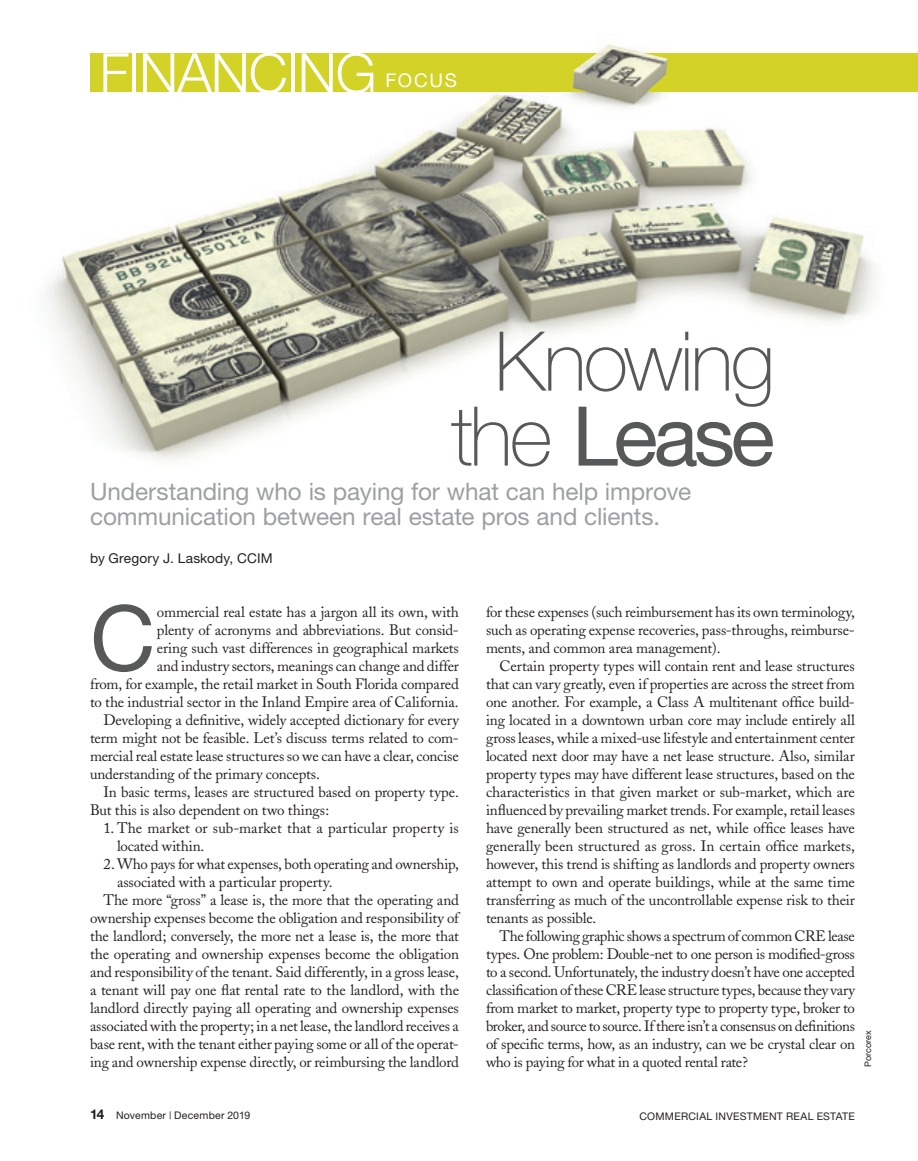
<style>
.page{position:relative;width:918px;height:1161px;background:#fff}
.page>*{position:absolute;margin:0;border:0;box-sizing:border-box;transform-origin:0 0}
.t1{font:90.6px "Helvetica Neue";color:#57585a}
.t2{font:100 82.5px/75px "Helvetica Neue";letter-spacing:-.035em;color:#57585a;text-align:center}
.t3{font:300 55.35px "Helvetica Neue";letter-spacing:-.02em;color:#fff}
.t4{font:24px/25.5px "Helvetica Neue";letter-spacing:-.005em;color:#9d9fa2}
.t5{font:18.9px "Helvetica Neue";letter-spacing:.095em;color:#fff}
.t6{font:15px/18px "Adobe Caslon";letter-spacing:-.01em;color:#231f20;text-align:justify}
.t7{font:13.5px "Helvetica Neue";letter-spacing:.01em;color:#231f20}
.t8{font:10.5px "Helvetica Neue";letter-spacing:.025em;color:#231f20}
.t9{font:9px "Helvetica Neue";color:#231f20}
.s1{font-weight:400}
.s2{font-weight:700;font-size:13.5px}
</style>
<div class="page">
<img style="left:47px;top:92px;width:827px;height:369px">
<div style="left:90px;top:53px;width:828px;height:39px;background:#d3d226"></div>
<img style="left:573px;top:44px;width:95px;height:60px">
<h3 class="t3" style="left:99px;top:39px;width:279px">FINANCING</h3>
<p class="t5" style="left:385px;top:69px;width:73px">FOCUS</p>
<h2 class="t2" style="left:451px;top:324px;width:325px">Knowing the <span class="s1">Lease</span></h2>
<h3 class="t4" style="left:90px;top:478px;width:603px">Understanding who is paying for what can help improve communication between real estate pros and clients.</h3>
<p class="t7" style="left:90px;top:550px;width:184px">by Gregory J. Laskody, CCIM</p>
<h1 class="t1" style="left:90px;top:584px;width:67px">C</h1>
<p class="t6" style="left:157px;top:603px;width:304px">ommercial real estate has a jargon all its own, with</p>
<p class="t6" style="left:157px;top:621px;width:304px">plenty of acronyms and abbreviations. But consid-</p>
<p class="t6" style="left:157px;top:639px;width:304px">ering such vast differences in geographical markets</p>
<p class="t6" style="left:157px;top:657px;width:304px">and industry sectors, meanings can change and differ</p>
<p class="t6" style="left:90px;top:675px;width:370px">from, for example, the retail market in South Florida compared</p>
<p class="t6" style="left:90px;top:693px;width:370px">to the industrial sector in the Inland Empire area of California.</p>
<p class="t6" style="left:104px;top:711px;width:357px">Developing a definitive, widely accepted dictionary for every</p>
<p class="t6" style="left:90px;top:729px;width:370px">term might not be feasible. Let’s discuss terms related to com-</p>
<p class="t6" style="left:90px;top:747px;width:370px">mercial real estate lease structures so we can have a clear, concise</p>
<p class="t6" style="left:90px;top:765px;width:231px">understanding of the primary concepts.</p>
<p class="t6" style="left:104px;top:783px;width:357px">In basic terms, leases are structured based on property type.</p>
<p class="t6" style="left:90px;top:801px;width:241px">But this is also dependent on two things:</p>
<p class="t6" style="left:117px;top:819px;width:343px;text-indent:-14px">1. The market or sub-market that a particular property is located within.</p>
<p class="t6" style="left:104px;top:855px;width:357px">2. Who pays for what expenses, both operating and ownership,</p>
<p class="t6" style="left:117px;top:873px;width:217px">associated with a particular property.</p>
<p class="t6" style="left:104px;top:891px;width:357px">The more “gross” a lease is, the more that the operating and</p>
<p class="t6" style="left:90px;top:909px;width:370px">ownership expenses become the obligation and responsibility of</p>
<p class="t6" style="left:90px;top:927px;width:370px">the landlord; conversely, the more net a lease is, the more that</p>
<p class="t6" style="left:90px;top:945px;width:371px">the operating and ownership expenses become the obligation</p>
<p class="t6" style="left:90px;top:963px;width:370px">and responsibility of the tenant. Said differently, in a gross lease,</p>
<p class="t6" style="left:90px;top:981px;width:371px">a tenant will pay one flat rental rate to the landlord, with the</p>
<p class="t6" style="left:90px;top:999px;width:370px">landlord directly paying all operating and ownership expenses</p>
<p class="t6" style="left:90px;top:1017px;width:370px">associated with the property; in a net lease, the landlord receives a</p>
<p class="t6" style="left:90px;top:1035px;width:370px">base rent, with the tenant either paying some or all of the operat-</p>
<p class="t6" style="left:90px;top:1053px;width:370px">ing and ownership expense directly, or reimbursing the landlord</p>
<p class="t6" style="left:486px;top:603px;width:371px">for these expenses (such reimbursement has its own terminology, such as operating expense recoveries, pass-throughs, reimburse&shy;ments, and common area management).</p>
<p class="t6" style="left:486px;top:657px;width:371px;text-indent:14px">Certain property types will contain rent and lease structures that can vary greatly, even if properties are across the street from one another. For example, a Class A multitenant office build&shy;ing located in a downtown urban core may include entirely all gross leases, while a mixed-use lifestyle and entertainment center located next door may have a net lease structure. Also, similar property types may have different lease structures, based on the characteristics in that given market or sub-market, which are influenced by prevailing market trends. For example, retail leases have generally been structured as net, while office leases have generally been structured as gross. In certain office markets, however, this trend is shifting as landlords and property owners attempt to own and operate buildings, while at the same time transferring as much of the uncontrollable expense risk to their tenants as possible.</p>
<p class="t6" style="left:486px;top:927px;width:370px;text-indent:14px">The following graphic shows a spectrum of common CRE lease types. One problem: Double-net to one person is modified-gross to a second. Unfortunately, the industry doesn’t have one accepted classification of these CRE lease structure types, because they vary from market to market, property type to property type, broker to broker, and source to source. If there isn’t a consensus on definitions of specific terms, how, as an industry, can we be crystal clear on who is paying for what in a quoted rental rate?</p>
<p class="t9" style="left:863px;top:1066px;width:38px;rotate:-90deg">Porcorex</p>
<p class="t8" style="left:90px;top:1109px;width:162px"><span class="s2">14</span> November | December 2019</p>
<p class="t8" style="left:639px;top:1110px;width:217px">COMMERCIAL INVESTMENT REAL ESTATE</p>
</div>
